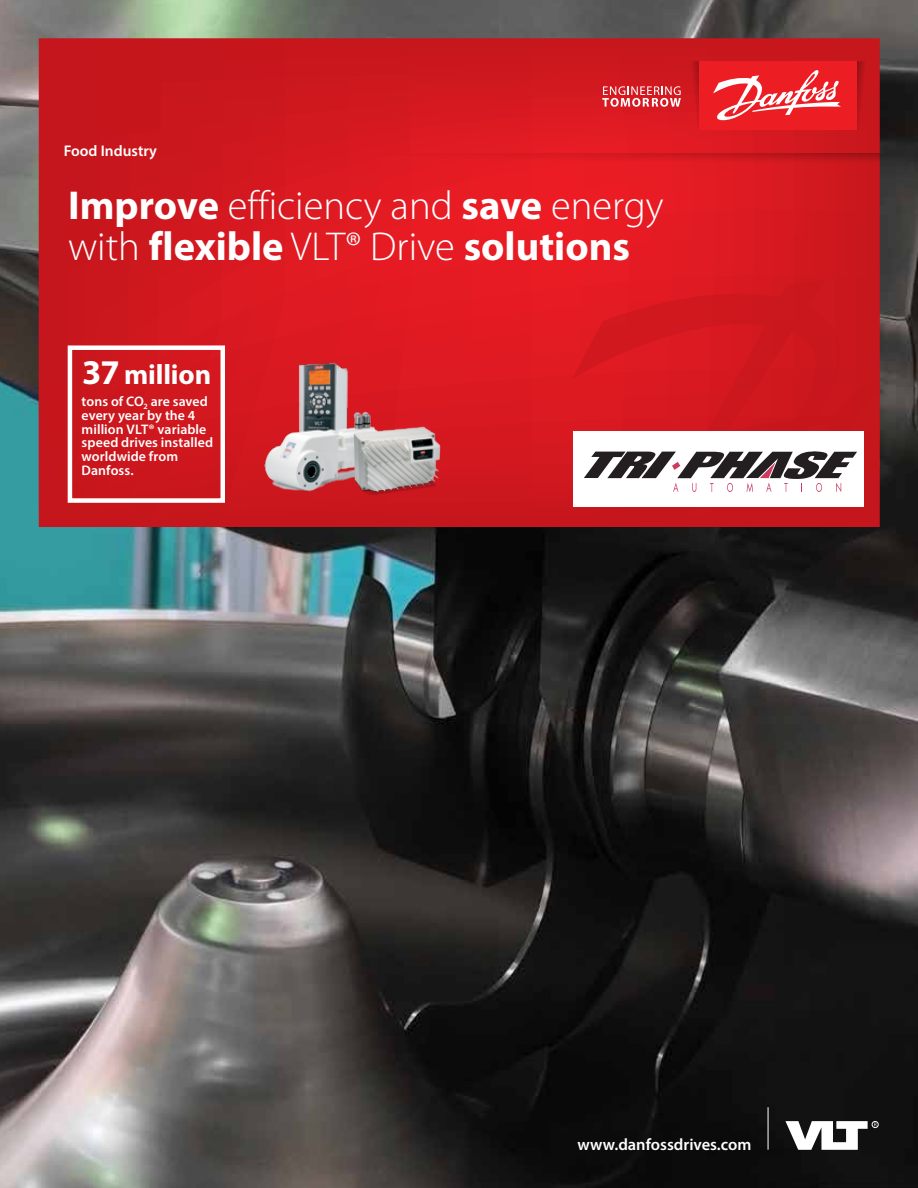
<style>
.page{position:relative;width:918px;height:1188px;background:#fff}
.page>*{position:absolute;margin:0;border:0;box-sizing:border-box;transform-origin:0 0}
.t1{font:300 40.5px/40.5px "Myriad Pro";color:#fff}
.t2{font:700 28.2px "Myriad Pro";letter-spacing:-.005em;color:#fff}
.t3{font:600 16.5px "Myriad Pro";color:#fff}
.t4{font:600 15.45px "Myriad Pro";color:#fff}
.t5{font:600 13.8px/14px "Myriad Pro";letter-spacing:.005em;color:#fff}
.s1{font-weight:700}
.s2{font-size:34.8px}
</style>
<div class="page">
<img style="left:0;top:0;width:918px;height:1188px">
<svg style="left:39px;top:38px;width:841px;height:489px;background:#d3181f"></svg>
<svg style="left:572px;top:273px;width:308px;height:253px;background:#d11920"></svg>
<div style="left:68px;top:345px;width:157px;height:158px;border:4px solid #fff"></div>
<img style="left:255px;top:345px;width:200px;height:158px">
<svg style="left:857px;top:61px;width:12px;height:69px"></svg>
<svg style="left:383px;top:153px;width:497px;height:13px;background:#d51920"></svg>
<div style="left:699px;top:61px;width:158px;height:69px;background:#ed1d24"></div>
<svg style="left:602px;top:61px;width:97px;height:69px;background:#d62c32"></svg>
<svg style="left:713px;top:70px;width:128px;height:51px"></svg>
<div style="left:872px;top:1121px;width:7px;height:7px;border:1px solid #fff;border-radius:50%"></div>
<svg style="left:785px;top:1121px;width:83px;height:29px"></svg>
<hr style="left:768px;top:1107px;width:1px;height:43px;background:#fff">
<div style="left:574px;top:431px;width:290px;height:75px;background:#fff"></div>
<svg style="left:584px;top:451px;width:273px;height:41px"></svg>
<p class="t4" style="left:64px;top:141px;width:95px">Food Industry</p>
<p class="t1" style="left:68px;top:186px;width:597px"><span class="s1">Improve</span> efficiency and <span class="s1">save</span> energy with <span class="s1">flexible</span> VLT® Drive <span class="s1">solutions</span></p>
<p class="t2" style="left:82px;top:356px;width:130px"><span class="s2">37</span> million</p>
<p class="t5" style="left:82px;top:394px;width:133px">tons of CO<sub>2</sub> are saved every year by the 4 million VLT® variable speed drives installed worldwide from<br>Danfoss.</p>
<p class="t3" style="left:578px;top:1134px;width:175px">www.danfossdrives.com</p>
</div>
